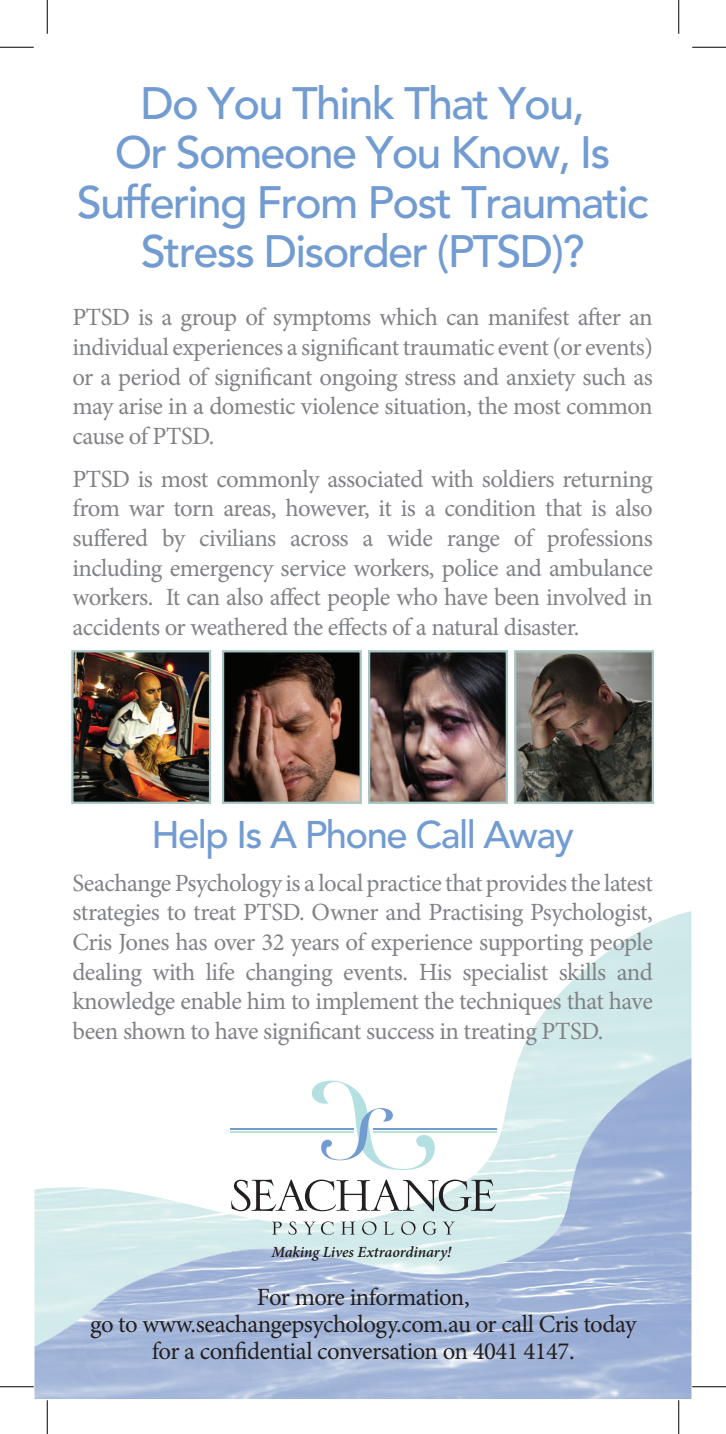
<style>
.page{position:relative;width:726px;height:1434px;background:#fff}
.page>*{position:absolute;margin:0;border:0;box-sizing:border-box;transform-origin:0 0}
.t1{font:500 45px/49.5px "Avenir";letter-spacing:-.04em;color:#729cd1;text-align:center}
.t2{font:500 38.25px "Avenir";letter-spacing:-.04em;color:#729cd1}
.t3{font:24.75px/29.7px "Minion Pro";letter-spacing:-.02em;color:#808285;text-align:justify}
.t4{font:24.75px/27px "Minion Pro";letter-spacing:-.02em;color:#231f20;text-align:center}
.t5{font:italic 600 15.53px "Minion Pro";letter-spacing:-.01em;color:#231f20}
</style>
<div class="page">
<img style="left:564px;top:932px;width:75px;height:120px">
<img style="left:521px;top:989px;width:43px;height:63px">
<svg style="left:34px;top:1052px;width:657px;height:277px"></svg>
<img style="left:638px;top:1058px;width:53px;height:1px">
<img style="left:34px;top:1329px;width:657px;height:70px">
<img style="left:63px;top:1260px;width:628px;height:71px">
<img style="left:191px;top:1249px;width:162px;height:13px">
<img style="left:506px;top:1192px;width:185px;height:70px">
<img style="left:570px;top:1059px;width:121px;height:134px">
<svg style="left:231px;top:1179px;width:264px;height:32px"></svg>
<svg style="left:312px;top:1081px;width:123px;height:89px"></svg>
<hr style="left:230px;top:1129px;width:124px;height:1px;background:#729cd1">
<hr style="left:373px;top:1129px;width:124px;height:1px;background:#729cd1">
<hr style="left:230px;top:1132px;width:124px;height:1px;background:#b5e0e1">
<hr style="left:373px;top:1132px;width:124px;height:1px;background:#b5e0e1">
<svg style="left:272px;top:1222px;width:10px;height:13px"></svg>
<svg style="left:289px;top:1221px;width:8px;height:14px"></svg>
<svg style="left:303px;top:1221px;width:12px;height:14px"></svg>
<svg style="left:321px;top:1221px;width:13px;height:14px"></svg>
<svg style="left:341px;top:1222px;width:14px;height:13px"></svg>
<svg style="left:362px;top:1221px;width:14px;height:14px"></svg>
<svg style="left:383px;top:1222px;width:11px;height:13px"></svg>
<svg style="left:401px;top:1221px;width:15px;height:14px"></svg>
<svg style="left:423px;top:1221px;width:14px;height:14px"></svg>
<svg style="left:443px;top:1221px;width:12px;height:14px"></svg>
<img style="left:517px;top:653px;width:134px;height:148px">
<div style="left:514px;top:650px;width:140px;height:154px;border:2px solid #a4c5c1"></div>
<img style="left:371px;top:653px;width:134px;height:148px">
<div style="left:368px;top:650px;width:140px;height:154px;border:2px solid #a4c5c1"></div>
<img style="left:225px;top:653px;width:134px;height:148px">
<div style="left:222px;top:650px;width:140px;height:154px;border:2px solid #a4c5c1"></div>
<img style="left:74px;top:653px;width:134px;height:148px">
<div style="left:71px;top:650px;width:140px;height:154px;border:2px solid #a4c5c1"></div>
<hr style="left:0;top:47px;width:34px;height:1px;background:#000">
<hr style="left:692px;top:47px;width:34px;height:1px;background:#000">
<hr style="left:0;top:1386px;width:34px;height:1px;background:#000">
<hr style="left:692px;top:1386px;width:34px;height:1px;background:#000">
<hr style="left:47px;top:0;width:1px;height:34px;background:#000">
<hr style="left:47px;top:1400px;width:1px;height:34px;background:#000">
<hr style="left:678px;top:0;width:1px;height:34px;background:#000">
<hr style="left:678px;top:1400px;width:1px;height:34px;background:#000">
<h1 class="t1" style="left:77px;top:79px;width:573px">Do You Think That You,<br>Or Someone You Know, Is<br>Suffering From Post Traumatic<br>Stress Disorder (PTSD)?</h1>
<p class="t3" style="left:72px;top:303px;width:582px">PTSD is a group of symptoms which can manifest after an individual experiences a significant traumatic event (or events) or a period of significant ongoing stress and anxiety such as may arise in a domestic violence situation, the most common cause of PTSD.</p>
<p class="t3" style="left:72px;top:464px;width:582px">PTSD is most commonly associated with soldiers returning from war torn areas, however, it is a condition that is also suffered by civilians across a wide range of professions including emergency service workers, police and ambulance workers. It can also affect people who have been involved in accidents or weathered the effects of a natural disaster.</p>
<h2 class="t2" style="left:151px;top:813px;width:424px">Help Is A Phone Call Away</h2>
<p class="t3" style="left:72px;top:868px;width:582px">Seachange Psychology is a local practice that provides the latest strategies to treat PTSD. Owner and Practising Psychologist, Cris Jones has over 32 years of experience supporting people dealing with life changing events. His specialist skills and knowledge enable him to implement the techniques that have been shown to have significant success in treating PTSD.</p>
<p class="t5" style="left:272px;top:1241px;width:181px">Making Lives Extraordinary!</p>
<p class="t4" style="left:90px;top:1283px;width:548px">For more information,<br>go to www.seachangepsychology.com.au or call Cris today for a confidential conversation on 4041 4147.</p>
</div>
